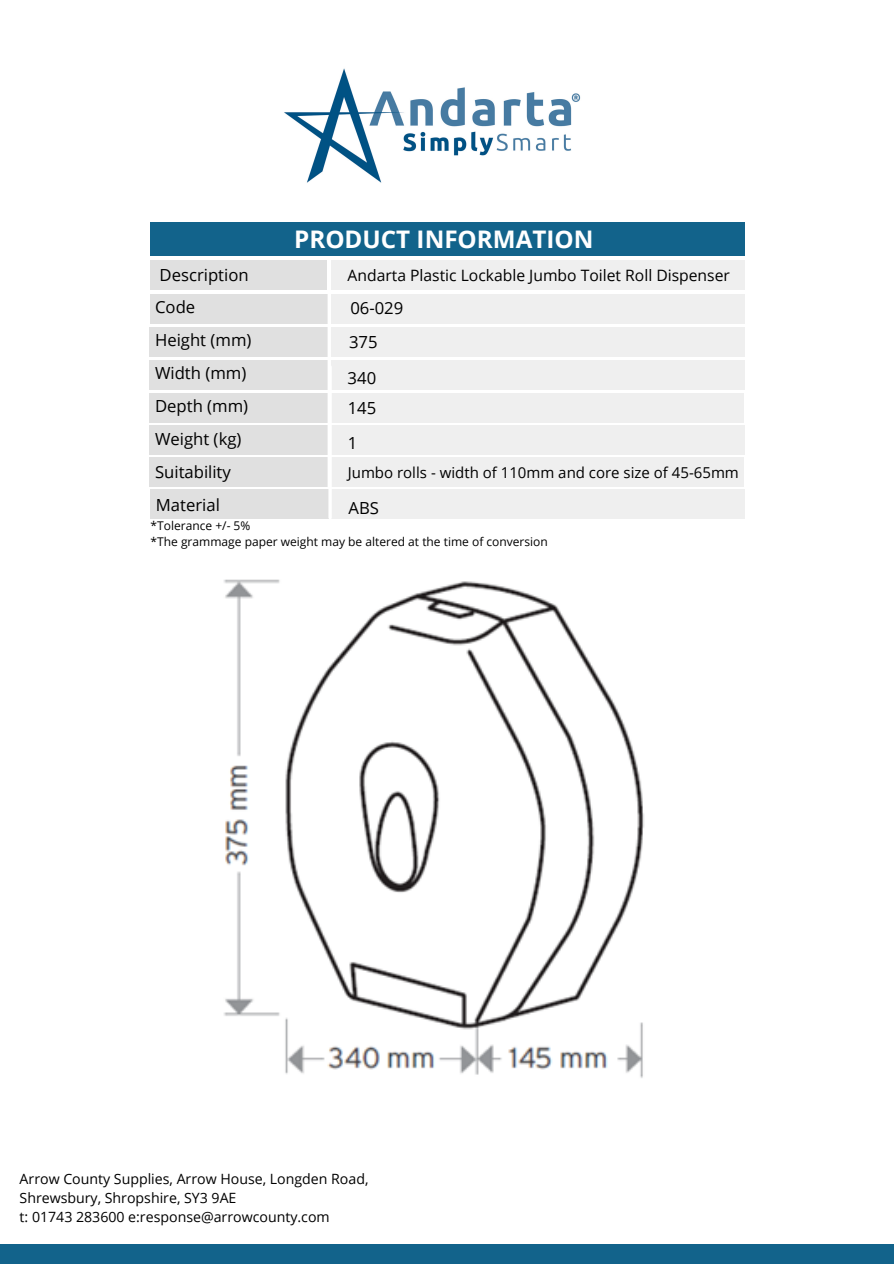
<style>
.page{position:relative;width:894px;height:1264px;background:#fff}
.page>*{position:absolute;margin:0;border:0;box-sizing:border-box;transform-origin:0 0}
.t1{font:700 24.3px "Open Sans";color:#fff}
.t2{font:16.65px/32.8px "Open Sans";color:#000}
.t3{font:15.75px "Open Sans";color:#000}
.t4{font:15px "Open Sans";color:#000}
.t5{font:14.1px/19.2px "Open Sans";color:#000}
.t6{font:12px "Open Sans";color:#000}
.s1{font-style:inherit}
</style>
<div class="page">
<div style="left:150px;top:327px;width:178px;height:29px;background:#e0e0e0"></div>
<div style="left:150px;top:222px;width:595px;height:34px;background:#12638b"></div>
<div style="left:331px;top:260px;width:413px;height:30px;background:#efefef"></div>
<div style="left:331px;top:294px;width:413px;height:29px;background:#efefef"></div>
<div style="left:330px;top:327px;width:414px;height:29px;background:#efefef"></div>
<div style="left:330px;top:360px;width:414px;height:29px;background:#efefef"></div>
<div style="left:150px;top:260px;width:177px;height:30px;background:#e0e0e0"></div>
<div style="left:150px;top:294px;width:178px;height:29px;background:#e0e0e0"></div>
<div style="left:150px;top:360px;width:178px;height:29px;background:#e0e0e0"></div>
<div style="left:330px;top:393px;width:413px;height:29px;background:#efefef"></div>
<div style="left:329px;top:425px;width:415px;height:29px;background:#efefef"></div>
<div style="left:330px;top:457px;width:413px;height:29px;background:#efefef"></div>
<div style="left:150px;top:393px;width:178px;height:29px;background:#e0e0e0"></div>
<div style="left:150px;top:425px;width:178px;height:29px;background:#e0e0e0"></div>
<div style="left:149px;top:457px;width:178px;height:29px;background:#e0e0e0"></div>
<div style="left:1px;top:1244px;width:892px;height:19px;background:#12638b"></div>
<img style="left:284px;top:68px;width:297px;height:115px">
<svg style="left:327px;top:294px;width:4px;height:224px"></svg>
<div style="left:331px;top:489px;width:413px;height:30px;background:#efefef"></div>
<div style="left:150px;top:489px;width:178px;height:30px;background:#e0e0e0"></div>
<hr style="left:328px;top:367px;width:4px;height:150px;background:#fff">
<img style="left:224px;top:579px;width:421px;height:499px">
<p class="t2" style="left:155px;top:257px;width:98px">Description<br>Code<br>Height <span class="s1">(mm)<br></span>Width <span class="s1">(mm)<br></span>Depth <span class="s1">(mm)<br></span>Weight (<span class="s1">kg</span>)<br>Suitability<br>Material</p>
<p class="t1" style="left:294px;top:222px;width:301px">PRODUCT INFORMATION</p>
<p class="t3" style="left:347px;top:264px;width:384px">Andarta Plastic Lockable Jumbo Toilet Roll Dispenser</p>
<p class="t2" style="left:350px;top:291px;width:54px">06-029</p>
<p class="t2" style="left:349px;top:325px;width:30px">375</p>
<p class="t2" style="left:347px;top:361px;width:30px">340</p>
<p class="t2" style="left:348px;top:390px;width:30px;line-height:34.8px">145<br>1</p>
<p class="t4" style="left:348px;top:462px;width:392px">Jumbo rolls <span class="s1">-</span> width of 110mm and core size of 45-65mm</p>
<p class="t2" style="left:348px;top:491px;width:32px">ABS</p>
<p class="t6" style="left:150px;top:517px;width:101px">*Tolerance +/- 5%</p>
<p class="t6" style="left:150px;top:533px;width:399px">*The grammage paper weight may be altered at the time of conversion</p>
<p class="t5" style="left:20px;top:1168px;width:350px">Arrow County Supplies, Arrow House, Longden Road,<br>Shrewsbury, Shropshire, SY3 9AE</p>
<p class="t5" style="left:20px;top:1207px;width:311px">t: 01743 283600 e:response@arrowcounty.com</p>
</div>
